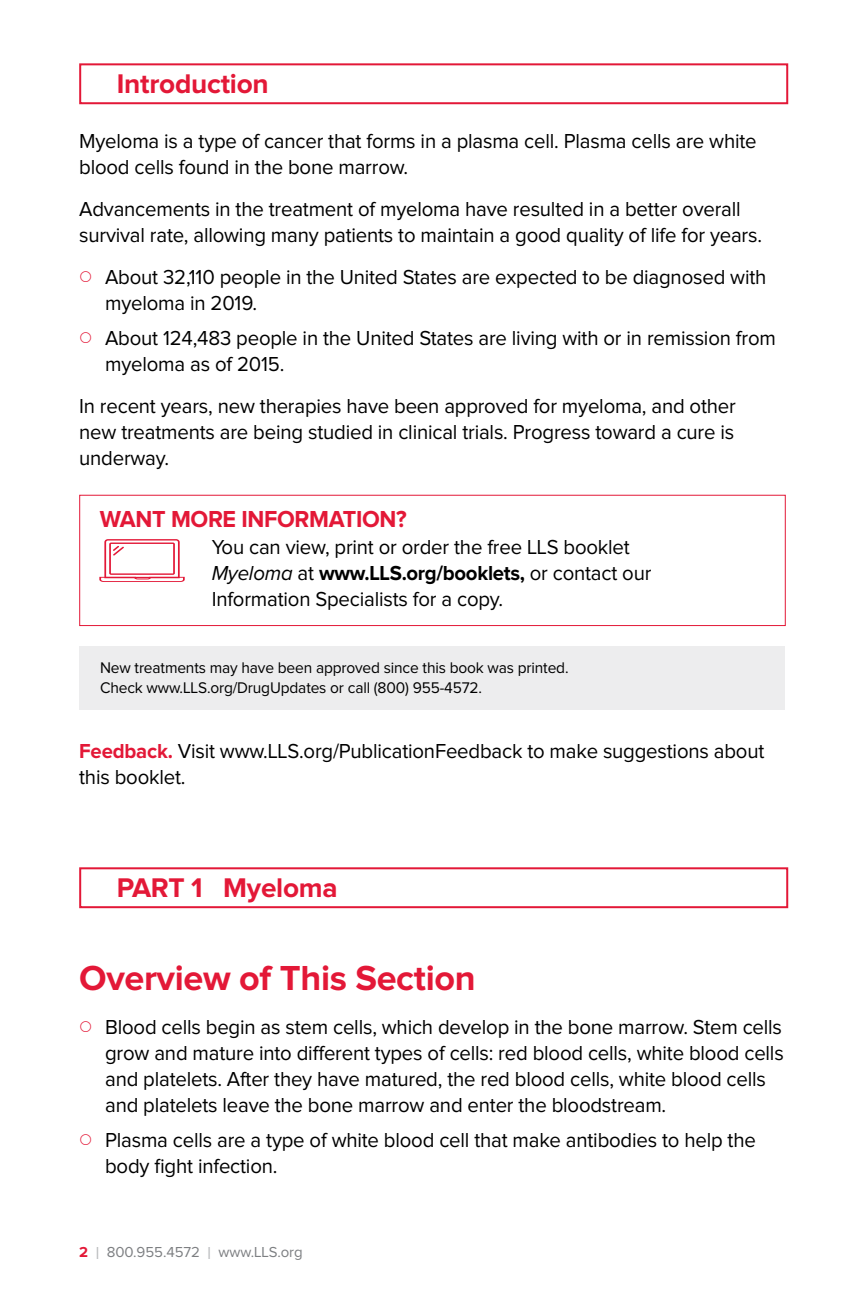
<style>
.page{position:relative;width:864px;height:1296px;background:#fff}
.page>*{position:absolute;margin:0;border:0;box-sizing:border-box;transform-origin:0 0}
.t1{font:700 36px "Proxima Nova";letter-spacing:-.01em;color:#e31837}
.t2{font:700 28px "Proxima Nova";letter-spacing:-.01em;color:#e31837}
.t3{font:700 24px "Proxima Nova";letter-spacing:-.015em;color:#e31837}
.t4{font:21px/26px "Proxima Nova";letter-spacing:-.01em;color:#000}
.t5{font:16px/20px "Proxima Nova";letter-spacing:-.01em;color:#000}
.t6{font:15px "Proxima Nova";letter-spacing:-.005em;color:#7d7f82}
.s1{font-style:italic}
.s2{font-weight:700}
.s3{font-weight:700;color:#e31837}
.s4{font-size:18px;color:#babcbe}
</style>
<div class="page">
<div style="left:79px;top:63px;width:709px;height:41px;border:2px solid #e31837"></div>
<div style="left:79px;top:495px;width:707px;height:131px;background:#fff;border:1px solid #e31837"></div>
<svg style="left:99px;top:539px;width:86px;height:43px"></svg>
<div style="left:79px;top:646px;width:706px;height:64px;background:#ededee"></div>
<div style="left:79px;top:867px;width:709px;height:41px;border:2px solid #e31837"></div>
<h2 class="t2" style="left:117px;top:71px;width:153px">Introduction</h2>
<p class="t4" style="left:79px;top:129px;width:679px">Myeloma is a type of cancer that forms in a plasma cell. Plasma cells are white blood cells found in the bone marrow.</p>
<p class="t4" style="left:79px;top:197px;width:684px">Advancements in the treatment of myeloma have resulted in a better overall survival rate, allowing many patients to maintain a good quality of life for years.</p>
<p class="t4" style="left:105px;top:265px;width:663px">About 32,110 people in the United States are expected to be diagnosed with myeloma in 2019.</p>
<p class="t4" style="left:105px;top:326px;width:672px">About 124,483 people in the United States are living with or in remission from myeloma as of 2015.</p>
<p class="t4" style="left:79px;top:394px;width:658px;text-align:justify">In recent years, new therapies have been approved for myeloma, and other new treatments are being studied in clinical trials. Progress toward a cure is underway.</p>
<p class="t3" style="left:100px;top:508px;width:308px">WANT MORE INFORMATION?</p>
<p class="t4" style="left:212px;top:535px;width:441px">You can view, print or order the free LLS booklet<br><span class="s1">Myeloma</span> at <span class="s2">www.LLS.org/booklets,</span> or contact our<br>Information Specialists for a copy.</p>
<p class="t5" style="left:100px;top:658px;width:470px">New treatments may have been approved since this book was printed.<br>Check www.LLS.org/DrugUpdates or call (800) 955-4572.</p>
<p class="t4" style="left:79px;top:739px;width:687px"><span class="s3">Feedback.</span> Visit www.LLS.org/PublicationFeedback to make suggestions about this booklet.</p>
<h2 class="t2" style="left:117px;top:875px;width:222px">PART 1 Myeloma</h2>
<h1 class="t1" style="left:79px;top:962px;width:398px">Overview of This Section</h1>
<p class="t4" style="left:105px;top:1015px;width:680px">Blood cells begin as stem cells, which develop in the bone marrow. Stem cells grow and mature into different types of cells: red blood cells, white blood cells and platelets. After they have matured, the red blood cells, white blood cells and platelets leave the bone marrow and enter the bloodstream.</p>
<p class="t4" style="left:105px;top:1128px;width:652px">Plasma cells are a type of white blood cell that make antibodies to help the body fight infection.</p>
<p class="t6" style="left:79px;top:1246px;width:225px"><span class="s3">2</span> <span class="s4">I</span> 800.955.4572 <span class="s4">I</span> www.LLS.org</p>
</div>
